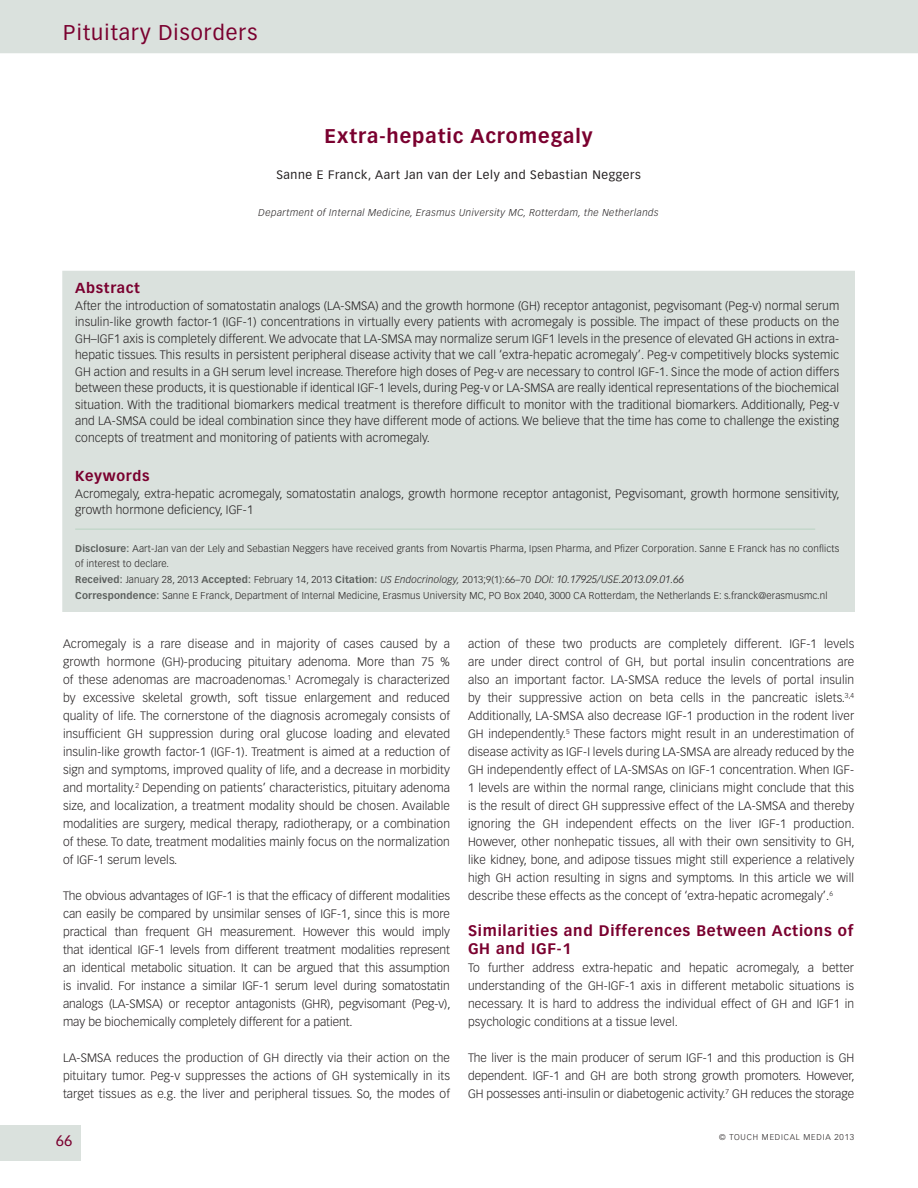
<style>
.page{position:relative;width:918px;height:1188px;background:#fff}
.page>*{position:absolute;margin:0;border:0;box-sizing:border-box;transform-origin:0 0}
.t1{font:21px "Vectora LT Std";letter-spacing:.05em;color:#7a002f}
.t2{font:700 19.5px "Vectora LT Std";letter-spacing:.05em;color:#7a002f}
.t3{font:700 15px/18px "Vectora LT Std";letter-spacing:.05em;color:#7a002f}
.t4{font:15px "Vectora LT Std";color:#7a002f}
.t5{font:700 14.25px "Vectora LT Std";letter-spacing:.05em;color:#7a002f}
.t6{font:300 12px/18px "Vectora LT Std";letter-spacing:.01em;color:#231f20;text-align:justify}
.t7{font:12px "Vectora LT Std";letter-spacing:.05em;color:#231f20}
.t8{font:300 9.75px/15.8px "Vectora LT Std";letter-spacing:.02em;color:#231f20}
.t9{font:italic 300 9.75px "Vectora LT Std";letter-spacing:.05em;color:#231f20}
.t10{font:300 8.25px "Vectora LT Std";letter-spacing:.1em;color:#231f20}
.s1{font-weight:700;color:#5c605e}
.s2{font-style:italic}
.s3{font-family:"Vectora LH";font-style:italic;font-size:10.5px}
</style>
<div class="page">
<div style="left:0;top:0;width:918px;height:53px;background:#dae1dd"></div>
<div style="left:62px;top:271px;width:793px;height:341px;background:#dae1dd"></div>
<div style="left:0;top:1125px;width:81px;height:36px;background:#dae1dd"></div>
<hr style="left:75px;top:529px;width:740px;height:1px;background:#b8d2c1">
<h1 class="t1" style="left:63px;top:20px;width:196px">Pituitary Disorders</h1>
<h2 class="t2" style="left:325px;top:124px;width:269px">Extra-hepatic Acromegaly</h2>
<p class="t7" style="left:276px;top:167px;width:366px">Sanne E Franck, Aart Jan van der Lely and Sebastian Neggers</p>
<p class="t9" style="left:259px;top:207px;width:402px">Department of Internal Medicine, Erasmus University MC, Rotterdam, the Netherlands</p>
<p class="t5" style="left:75px;top:279px;width:66px">Abstract</p>
<p class="t6" style="left:75px;top:297px;width:766px;line-height:16.5px">After the introduction of somatostatin analogs (LA-SMSA) and the growth hormone (GH) receptor antagonist, pegvisomant (Peg-v) normal serum insulin-like growth factor-1 (IGF-1) concentrations in virtually every patients with acromegaly is possible. The impact of these products on the GH–IGF1 axis is completely different. We advocate that LA-SMSA may normalize serum IGF1 levels in the presence of elevated GH actions in extra&shy;hepatic tissues. This results in persistent peripheral disease activity that we call ‘extra-hepatic acromegaly’. Peg-v competitively blocks systemic GH action and results in a GH serum level increase. Therefore high doses of Peg-v are necessary to control IGF-1. Since the mode of action differs between these products, it is questionable if identical IGF-1 levels, during Peg-v or LA-SMSA are really identical representations of the biochemical situation. With the traditional biomarkers medical treatment is therefore difficult to monitor with the traditional biomarkers. Additionally, Peg-v and LA-SMSA could be ideal combination since they have different mode of actions. We believe that the time has come to challenge the existing concepts of treatment and monitoring of patients with acromegaly.</p>
<p class="t5" style="left:75px;top:467px;width:76px">Keywords</p>
<p class="t6" style="left:75px;top:485px;width:766px;line-height:16.5px">Acromegaly, extra-hepatic acromegaly, somatostatin analogs, growth hormone receptor antagonist, Pegvisomant, growth hormone sensitivity, growth hormone deficiency, IGF-1</p>
<p class="t8" style="left:75px;top:540px;width:766px"><span class="s1">Disclosure:</span> Aart-Jan van der Lely and Sebastian Neggers have received grants from Novartis Pharma, Ipsen Pharma, and Pfizer Corporation. Sanne E Franck has no conflicts of interest to declare.<br><span class="s1">Received:</span> January 28, 2013 <span class="s1">Accepted:</span> February 14, 2013 <span class="s1">Citation:</span> <span class="s2">US Endocrinology,</span> 2013;9(1):66–70 <span class="s3">DOI: 10.17925/USE.2013.09.01.66<br></span><span class="s1">Correspondence:</span> Sanne E Franck, Department of Internal Medicine, Erasmus University MC, PO Box 2040, 3000 CA Rotterdam, the Netherlands E: s.franck@erasmusmc.nl</p>
<p class="t6" style="left:63px;top:635px;width:389px">Acromegaly is a rare disease and in majority of cases caused by a growth hormone (GH)-producing pituitary adenoma. More than 75 % of these adenomas are macroadenomas.<sup>1</sup> Acromegaly is characterized by excessive skeletal growth, soft tissue enlargement and reduced quality of life. The cornerstone of the diagnosis acromegaly consists of insufficient GH suppression during oral glucose loading and elevated insulin-like growth factor-1 (IGF-1). Treatment is aimed at a reduction of sign and symptoms, improved quality of life, and a decrease in morbidity and mortality.<sup>2</sup> Depending on patients’ characteristics, pituitary adenoma size, and localization, a treatment modality should be chosen. Available modalities are surgery, medical therapy, radiotherapy, or a combination of these. To date, treatment modalities mainly focus on the normalization of IGF-1 serum levels.</p>
<p class="t6" style="left:63px;top:887px;width:389px">The obvious advantages of IGF-1 is that the efficacy of different modalities can easily be compared by unsimilar senses of IGF-1, since this is more practical than frequent GH measurement. However this would imply that identical IGF-1 levels from different treatment modalities represent an identical metabolic situation. It can be argued that this assumption is invalid. For instance a similar IGF-1 serum level during somatostatin analogs (LA-SMSA) or receptor antagonists (GHR), pegvisomant (Peg-v), may be biochemically completely different for a patient.</p>
<p class="t6" style="left:63px;top:1049px;width:388px">LA-SMSA reduces the production of GH directly via their action on the pituitary tumor. Peg-v suppresses the actions of GH systemically in its target tissues as e.g. the liver and peripheral tissues. So, the modes of</p>
<p class="t4" style="left:56px;top:1132px;width:18px">66</p>
<p class="t6" style="left:468px;top:635px;width:388px">action of these two products are completely different. IGF-1 levels are under direct control of GH, but portal insulin concentrations are also an important factor. LA-SMSA reduce the levels of portal insulin by their suppressive action on beta cells in the pancreatic islets.<sup>3,4<br></sup>Additionally, LA-SMSA also decrease IGF-1 production in the rodent liver GH independently.<sup>5</sup> These factors might result in an underestimation of disease activity as IGF-I levels during LA-SMSA are already reduced by the GH independently effect of LA-SMSAs on IGF-1 concentration. When IGF-1 levels are within the normal range, clinicians might conclude that this is the result of direct GH suppressive effect of the LA-SMSA and thereby ignoring the GH independent effects on the liver IGF-1 production.<br>However, other nonhepatic tissues, all with their own sensitivity to GH, like kidney, bone, and adipose tissues might still experience a relatively high GH action resulting in signs and symptoms. In this article we will describe these effects as the concept of ‘extra-hepatic acromegaly’.<sup>6</sup></p>
<p class="t3" style="left:468px;top:922px;width:387px">Similarities and Differences Between Actions of<br>GH and IGF-1</p>
<p class="t6" style="left:468px;top:959px;width:388px">To further address extra-hepatic and hepatic acromegaly, a better understanding of the GH-IGF-1 axis in different metabolic situations is necessary. It is hard to address the individual effect of GH and IGF1 in psychologic conditions at a tissue level.</p>
<p class="t6" style="left:468px;top:1049px;width:388px">The liver is the main producer of serum IGF-1 and this production is GH dependent. IGF-1 and GH are both strong growth promoters. However, GH possesses anti-insulin or diabetogenic activity.<sup>7</sup> GH reduces the storage</p>
<p class="t10" style="left:719px;top:1133px;width:22px">© Touch</p>
<p class="t10" style="left:762px;top:1133px;width:19px">MEdical</p>
<p class="t10" style="left:804px;top:1133px;width:19px">MEdia</p>
<p class="t10" style="left:834px;top:1133px;width:21px">2013</p>
</div>
